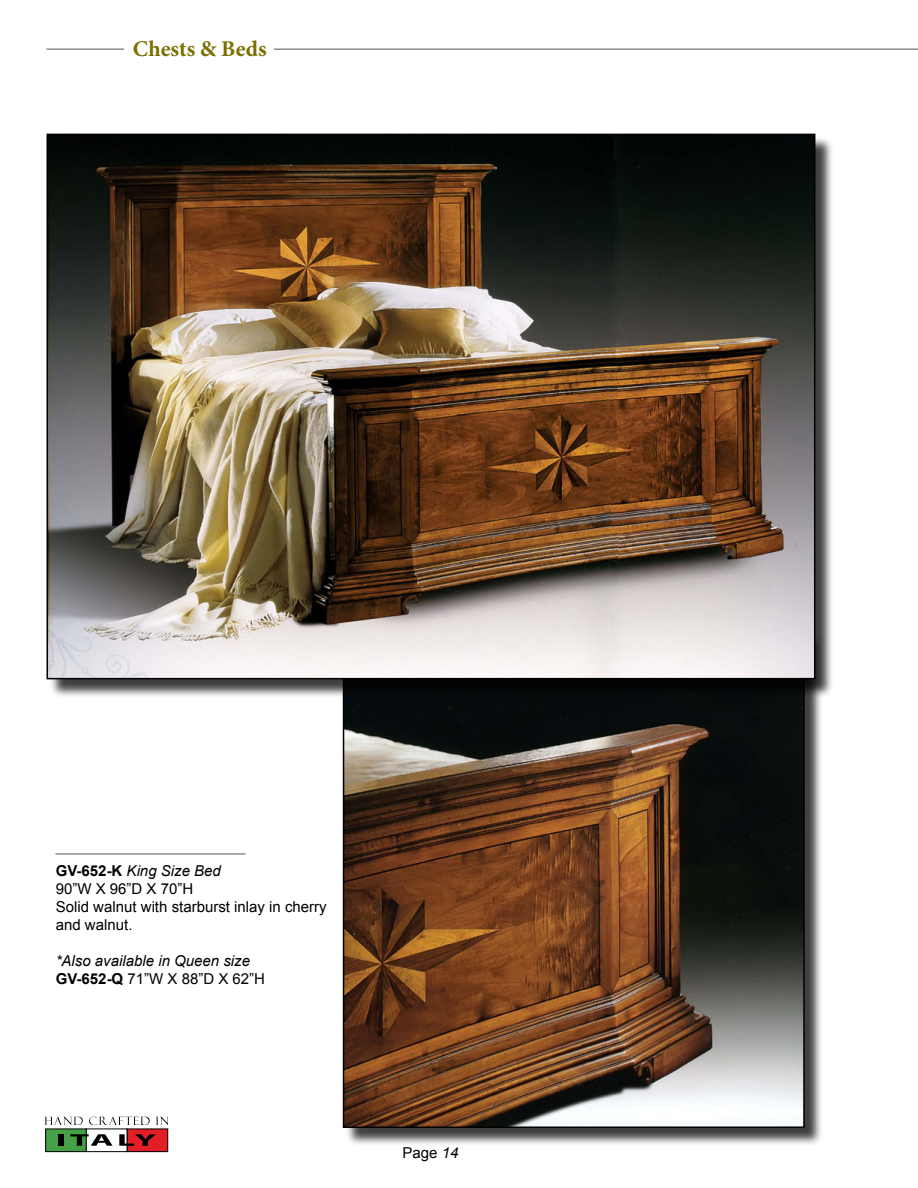
<style>
.page{position:relative;width:918px;height:1188px;background:#fff}
.page>*{position:absolute;margin:0;border:0;box-sizing:border-box;transform-origin:0 0}
.t1{font:700 22.5px "Minion Pro";color:#7a6f00}
.t2{font:15px/18px "Arial";color:#000}
.t3{font:italic 15px "Arial";color:#000}
.s1{font-weight:700;font-style:normal}
.s2{font-weight:700}
.s3{font-style:italic}
</style>
<div class="page">
<hr style="left:46px;top:48px;width:872px;height:2px;background:#8a8c8f">
<div style="left:125px;top:37px;width:149px;height:23px;background:#fff"></div>
<div style="left:46px;top:1129px;width:40px;height:23px;background:#46a146"></div>
<div style="left:45px;top:1128px;width:42px;height:24px;border:1px solid #000"></div>
<div style="left:127px;top:1129px;width:41px;height:23px;background:#e21f26"></div>
<div style="left:127px;top:1128px;width:41px;height:24px;border:1px solid #000"></div>
<div style="left:86px;top:1128px;width:41px;height:24px;border:1px solid #000"></div>
<svg style="left:45px;top:1117px;width:38px;height:8px"></svg>
<svg style="left:89px;top:1116px;width:61px;height:9px"></svg>
<svg style="left:156px;top:1117px;width:12px;height:8px"></svg>
<div style="left:59px;top:1134px;width:5px;height:12px;background:#000"></div>
<svg style="left:70px;top:1134px;width:43px;height:12px"></svg>
<svg style="left:119px;top:1134px;width:37px;height:12px"></svg>
<hr style="left:56px;top:853px;width:190px;height:2px;background:#8d8f92">
<div style="left:345px;top:633px;width:478px;height:514px;background:#000;opacity:.75"></div>
<img style="left:346px;top:698px;width:456px;height:427px">
<div style="left:49px;top:136px;width:785px;height:562px;background:#000;opacity:.75"></div>
<img style="left:49px;top:137px;width:763px;height:539px">
<h1 class="t1" style="left:133px;top:33px;width:135px">Chests &amp; Beds</h1>
<p class="t3" style="left:56px;top:861px;width:167px"><span class="s1">GV-652-K</span> King Size Bed</p>
<p class="t2" style="left:56px;top:880px;width:139px">90”W X 96”D X 70”H</p>
<p class="t2" style="left:56px;top:898px;width:272px">Solid walnut with starburst inlay in cherry and walnut.</p>
<p class="t3" style="left:56px;top:951px;width:196px">*Also available in Queen size</p>
<p class="t2" style="left:56px;top:970px;width:211px"><span class="s2">GV-652-Q</span> 71”W X 88”D X 62”H</p>
<p class="t2" style="left:403px;top:1144px;width:57px">Page <span class="s3">14</span></p>
</div>
